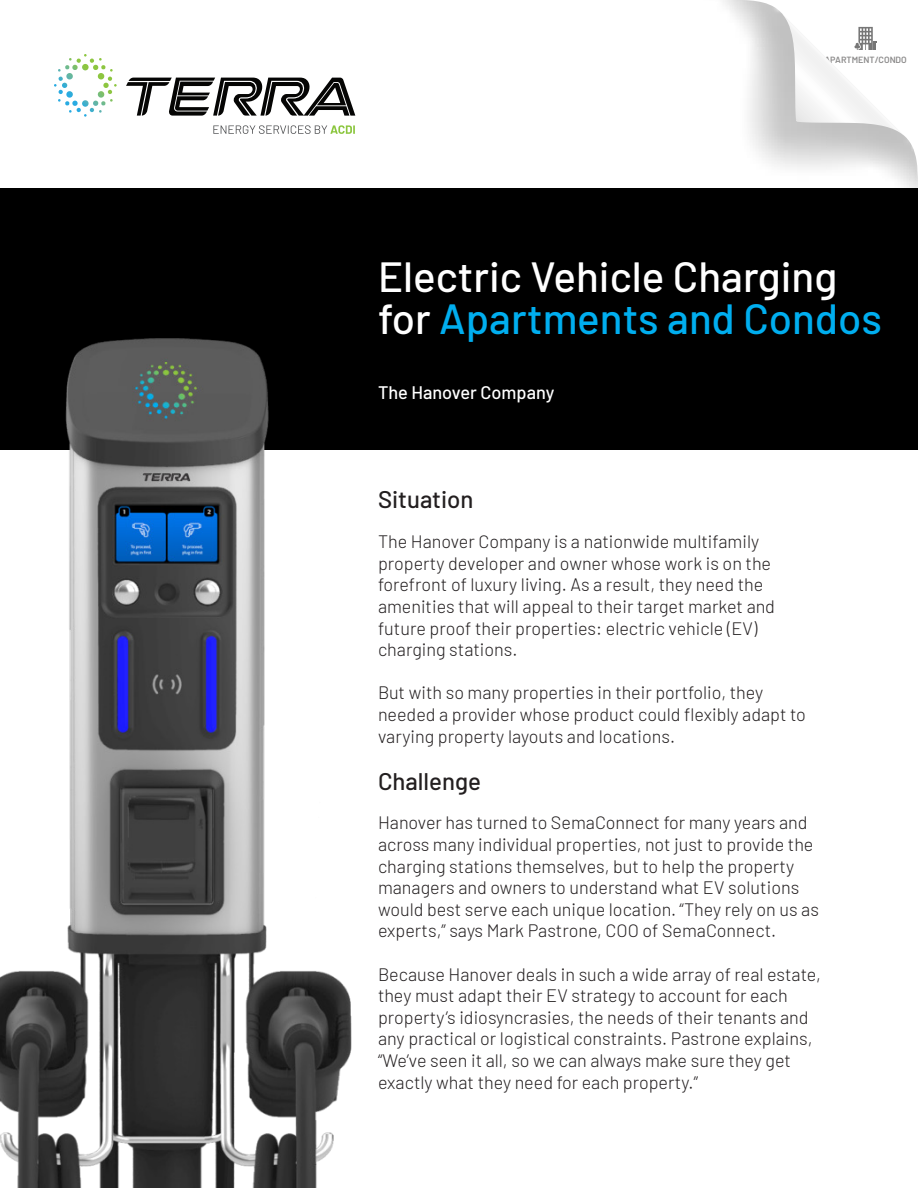
<style>
.page{position:relative;width:918px;height:1188px;background:#fff}
.page>*{position:absolute;margin:0;border:0;box-sizing:border-box;transform-origin:0 0}
.t1{font:500 42.15px/42px "Barlow";color:#fff}
.t2{font:500 24px "Barlow";color:#231f20}
.t3{font:500 18.15px "Barlow";color:#fff}
.t4{font:300 18px/21.6px "Barlow";color:#231f20}
.t5{font:600 9px "Barlow";color:#8c8b8b}
.s1{color:#00aeef}
</style>
<div class="page">
<div style="left:0;top:188px;width:918px;height:261px;background:#000"></div>
<img style="left:0;top:338px;width:394px;height:850px">
<svg style="left:126px;top:78px;width:229px;height:38px"></svg>
<svg style="left:54px;top:54px;width:63px;height:63px"></svg>
<svg style="left:213px;top:125px;width:142px;height:9px"></svg>
<svg style="left:723px;top:0;width:195px;height:188px"></svg>
<svg style="left:782px;top:14px;width:122px;height:122px"></svg>
<p class="t5" style="left:824px;top:53px;width:84px">APARTMENT/CONDO</p>
<p class="t1" style="left:378px;top:252px;width:506px">Electric Vehicle Charging for <span class="s1">Apartments and Condos</span></p>
<p class="t3" style="left:378px;top:379px;width:178px">The Hanover Company</p>
<p class="t2" style="left:378px;top:482px;width:97px">Situation</p>
<p class="t4" style="left:378px;top:530px;width:399px">The Hanover Company is a nationwide multifamily property developer and owner whose work is on the forefront of luxury living. As a result, they need the amenities that will appeal to their target market and future proof their properties: electric vehicle (EV) charging stations.</p>
<p class="t4" style="left:378px;top:681px;width:430px">But with so many properties in their portfolio, they needed a provider whose product could flexibly adapt to varying property layouts and locations.</p>
<p class="t2" style="left:378px;top:763px;width:105px">Challenge</p>
<p class="t4" style="left:378px;top:811px;width:442px">Hanover has turned to SemaConnect for many years and across many individual properties, not just to provide the charging stations themselves, but to help the property managers and owners to understand what EV solutions would best serve each unique location. “They rely on us as experts,” says Mark Pastrone, COO of SemaConnect.</p>
<p class="t4" style="left:378px;top:962px;width:444px">Because Hanover deals in such a wide array of real estate, they must adapt their EV strategy to account for each property’s idiosyncrasies, the needs of their tenants and any practical or logistical constraints. Pastrone explains, “We’ve seen it all, so we can always make sure they get exactly what they need for each property.”</p>
</div>
